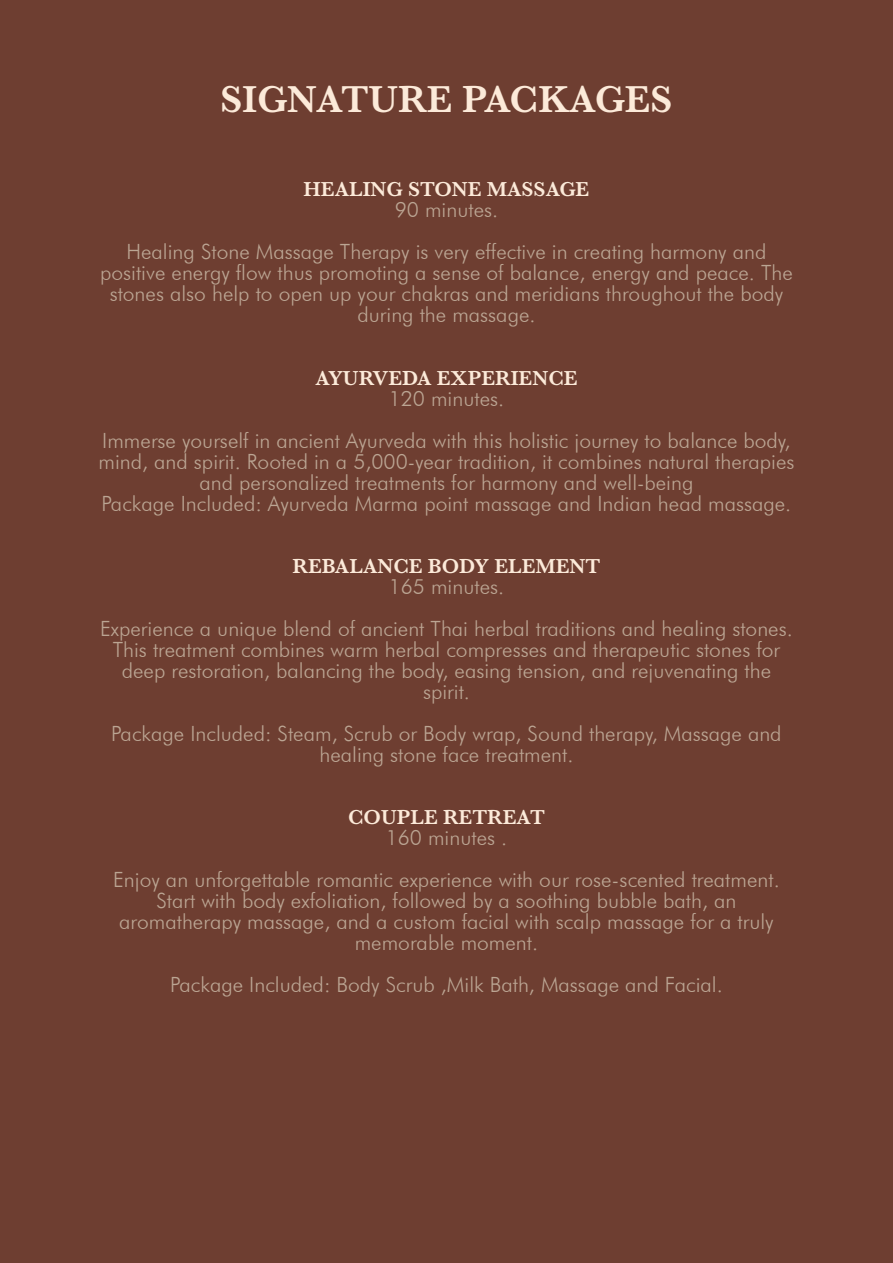
<style>
.page{position:relative;width:893px;height:1263px;background:#6e3e31}
.page>*{position:absolute;margin:0;border:0;box-sizing:border-box;transform-origin:0 0}
.t1{font:600 39px "Baskerville";color:#fcead9}
.t2{font:300 21px/21px "Futura BT";color:#bba593;text-align:center}
.t3{font:600 21px "Baskerville";color:#fcead9}
</style>
<div class="page">
<h1 class="t1" style="left:220px;top:72px;width:454px">SIGNATURE PACKAGES</h1>
<p class="t3" style="left:304px;top:175px;width:287px">HEALING STONE MASSAGE</p>
<p class="t2" style="left:127px;top:189px;width:641px;line-height:42px">90 minutes.<br>Healing Stone Massage Therapy is very effective in creating harmony and</p>
<p class="t2" style="left:100px;top:262px;width:694px">positive energy flow thus promoting a sense of balance, energy and peace. The stones also help to open up your chakras and meridians throughout the body during the massage.</p>
<p class="t3" style="left:315px;top:363px;width:264px">AYURVEDA EXPERIENCE</p>
<p class="t2" style="left:102px;top:377px;width:690px;line-height:42px">120 minutes.<br>Immerse yourself in ancient Ayurveda with this holistic journey to balance body,</p>
<p class="t2" style="left:98px;top:450px;width:697px">mind, and spirit. Rooted in a 5,000-year tradition, it combines natural therapies and personalized treatments for harmony and well-being<br>Package Included: Ayurveda Marma point massage and Indian head massage.</p>
<p class="t3" style="left:292px;top:551px;width:309px">REBALANCE BODY ELEMENT</p>
<p class="t2" style="left:100px;top:565px;width:694px;line-height:42px">165 minutes.<br>Experience a unique blend of ancient Thai herbal traditions and healing stones.</p>
<p class="t2" style="left:113px;top:639px;width:669px">This treatment combines warm herbal compresses and therapeutic stones for deep restoration, balancing the body, easing tension, and rejuvenating the spirit.</p>
<p class="t2" style="left:111px;top:723px;width:672px">Package Included: Steam, Scrub or Body wrap, Sound therapy, Massage and healing stone face treatment.</p>
<p class="t3" style="left:348px;top:802px;width:198px">COUPLE RETREAT</p>
<p class="t2" style="left:113px;top:816px;width:668px;line-height:42px">160 minutes .<br>Enjoy an unforgettable romantic experience with our rose-scented treatment.</p>
<p class="t2" style="left:119px;top:890px;width:656px">Start with body exfoliation, followed by a soothing bubble bath, an aromatherapy massage, and a custom facial with scalp massage for a truly memorable moment.</p>
<p class="t2" style="left:170px;top:974px;width:554px">Package Included: Body Scrub ,Milk Bath, Massage and Facial.</p>
</div>
